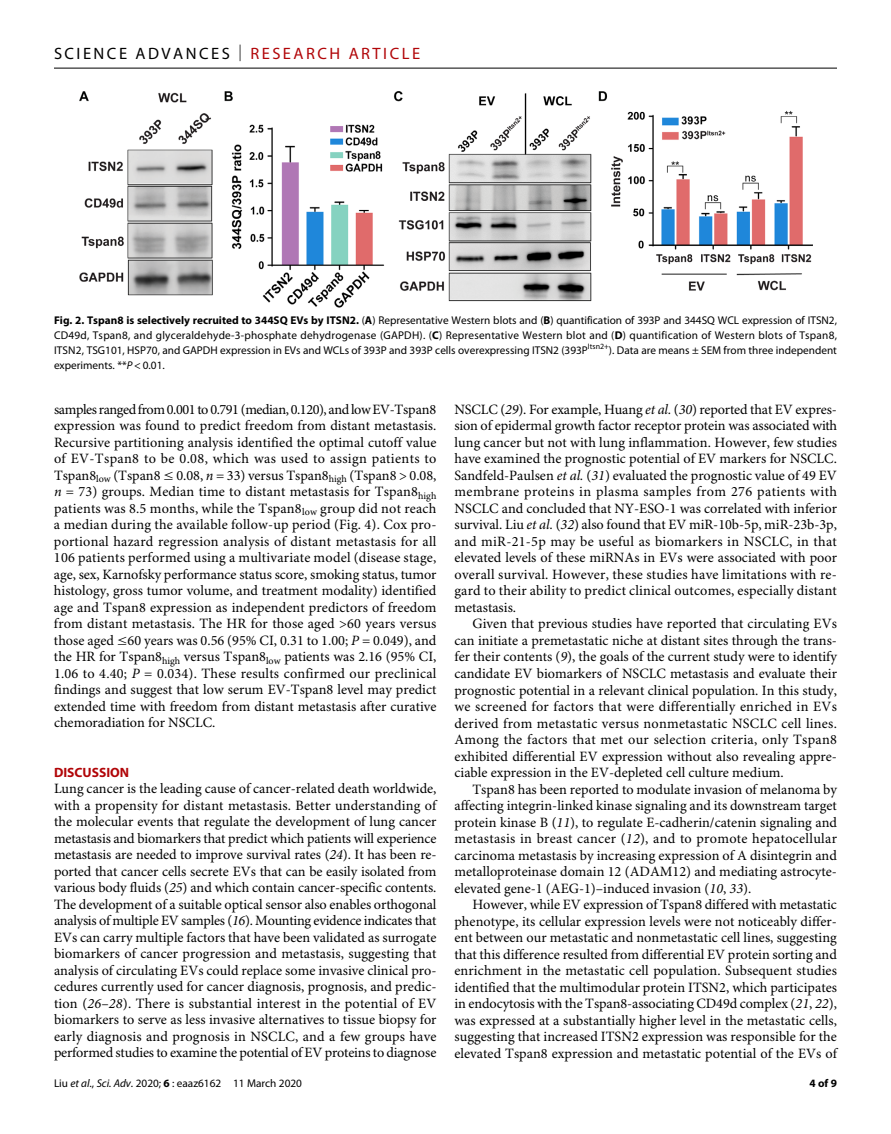
<style>
.page{position:relative;width:891px;height:1134px;background:#fff}
.page>*{position:absolute;margin:0;border:0;box-sizing:border-box;transform-origin:0 0}
.t1{font:16.5px "Myriad Pro";letter-spacing:.15em;color:#000}
.t2{font:14.25px/16.5px "Minion Pro";color:#000;text-align:justify}
.t3{font:700 13.5px "Myriad Pro";color:#b10508}
.t4{font:11.25px/15px "Myriad Pro";color:#000;text-align:justify}
.t5{font:700 11.25px "Myriad Pro";color:#000}
.s1{font-weight:300}
.s2{color:#b10508}
.s3{font-weight:700}
.s4{font-style:italic}
</style>
<div class="page">
<hr style="left:54px;top:68px;width:783px;height:1px;background:#000">
<img style="left:79px;top:91px;width:734px;height:217px">
<p class="t1" style="left:54px;top:40px;width:368px">SCIENCE ADVANCES <span class="s1">|</span> <span class="s2">RESEARCH ARTICLE</span></p>
<p class="t4" style="left:54px;top:313px;width:785px"><span class="s3">Fig. 2. Tspan8 is selectively recruited to 344SQ EVs by ITSN2.</span> (<span class="s3">A</span>) Representative Western blots and (<span class="s3">B</span>) quantification of 393P and 344SQ WCL expression of ITSN2, CD49d, Tspan8, and glyceraldehyde-3-phosphate dehydrogenase (GAPDH). (<span class="s3">C</span>) Representative Western blot and (<span class="s3">D</span>) quantification of Western blots of Tspan8, ITSN2, TSG101, HSP70, and GAPDH expression in EVs and WCLs of 393P and 393P cells overexpressing ITSN2 (393P<sup>Itsn2+</sup>). Data are means ± SEM from three independent experiments. **<span class="s4">P</span> &lt; 0.01.</p>
<p class="t2" style="left:54px;top:402px;width:384px">samples ranged from 0.001 to 0.791 (median, 0.120), and low EV-Tspan8 expression was found to predict freedom from distant metastasis.<br>Recursive partitioning analysis identified the optimal cutoff value of EV-Tspan8 to be 0.08, which was used to assign patients to Tspan8<sub>low</sub> (Tspan8 ≤ 0.08, <span class="s4">n</span> = 33) versus Tspan8<sub>high</sub> (Tspan8 &gt; 0.08, <span class="s4">n</span> = 73) groups. Median time to distant metastasis for Tspan8<sub>high </sub>patients was 8.5 months, while the Tspan8<sub>low</sub> group did not reach a median during the available follow-up period (Fig. 4). Cox pro&shy;portional hazard regression analysis of distant metastasis for all 106 patients performed using a multivariate model (disease stage, age, sex, Karnofsky performance status score, smoking status, tumor histology, gross tumor volume, and treatment modality) identified age and Tspan8 expression as independent predictors of freedom from distant metastasis. The HR for those aged &gt;60 years versus those aged ≤60 years was 0.56 (95% CI, 0.31 to 1.00; <span class="s4">P</span> = 0.049), and the HR for Tspan8<sub>high</sub> versus Tspan8<sub>low</sub> patients was 2.16 (95% CI, 1.06 to 4.40; <span class="s4">P</span> = 0.034). These results confirmed our preclinical findings and suggest that low serum EV-Tspan8 level may predict extended time with freedom from distant metastasis after curative chemoradiation for NSCLC.</p>
<p class="t3" style="left:54px;top:761px;width:77px">DISCUSSION</p>
<p class="t2" style="left:54px;top:782px;width:384px">Lung cancer is the leading cause of cancer-related death worldwide, with a propensity for distant metastasis. Better understanding of the molecular events that regulate the development of lung cancer metastasis and biomarkers that predict which patients will experience metastasis are needed to improve survival rates (<span class="s4">24</span>). It has been re&shy;ported that cancer cells secrete EVs that can be easily isolated from various body fluids (<span class="s4">25</span>) and which contain cancer-specific contents.<br>The development of a suitable optical sensor also enables orthogonal analysis of multiple EV samples (<span class="s4">16</span>). Mounting evidence indicates that EVs can carry multiple factors that have been validated as surrogate biomarkers of cancer progression and metastasis, suggesting that analysis of circulating EVs could replace some invasive clinical pro&shy;cedures currently used for cancer diagnosis, prognosis, and predic&shy;tion (<span class="s4">26</span>–<span class="s4">28</span>). There is substantial interest in the potential of EV biomarkers to serve as less invasive alternatives to tissue biopsy for early diagnosis and prognosis in NSCLC, and a few groups have performed studies to examine the potential of EV proteins to diagnose</p>
<p class="t4" style="left:54px;top:1076px;width:250px">Liu <span class="s4">et al</span>., <span class="s4">Sci. Adv.</span> 2020; <span class="s3">6</span> : eaaz6162 11 March 2020</p>
<p class="t2" style="left:454px;top:403px;width:384px">NSCLC (<span class="s4">29</span>). For example, Huang <span class="s4">et al.</span> (<span class="s4">30</span>) reported that EV expres&shy;sion of epidermal growth factor receptor protein was associated with lung cancer but not with lung inflammation. However, few studies have examined the prognostic potential of EV markers for NSCLC.<br>Sandfeld-Paulsen <span class="s4">et al.</span> (<span class="s4">31</span>) evaluated the prognostic value of 49 EV membrane proteins in plasma samples from 276 patients with NSCLC and concluded that NY-ESO-1 was correlated with inferior survival. Liu <span class="s4">et al.</span> (<span class="s4">32</span>) also found that EV miR-10b-5p, miR-23b-3p, and miR-21-5p may be useful as biomarkers in NSCLC, in that elevated levels of these miRNAs in EVs were associated with poor overall survival. However, these studies have limitations with re&shy;gard to their ability to predict clinical outcomes, especially distant metastasis.</p>
<p class="t2" style="left:454px;top:617px;width:384px;text-indent:18px">Given that previous studies have reported that circulating EVs can initiate a premetastatic niche at distant sites through the trans&shy;fer their contents (<span class="s4">9</span>), the goals of the current study were to identify candidate EV biomarkers of NSCLC metastasis and evaluate their prognostic potential in a relevant clinical population. In this study, we screened for factors that were differentially enriched in EVs derived from metastatic versus nonmetastatic NSCLC cell lines.<br>Among the factors that met our selection criteria, only Tspan8 exhibited differential EV expression without also revealing appre&shy;ciable expression in the EV-depleted cell culture medium.</p>
<p class="t2" style="left:454px;top:782px;width:384px;text-indent:18px">Tspan8 has been reported to modulate invasion of melanoma by affecting integrin-linked kinase signaling and its downstream target protein kinase B (<span class="s4">11</span>), to regulate E-cadherin/catenin signaling and metastasis in breast cancer (<span class="s4">12</span>), and to promote hepatocellular carcinoma metastasis by increasing expression of A disintegrin and metalloproteinase domain 12 (ADAM12) and mediating astrocyte&shy;elevated gene-1 (AEG-1)–induced invasion (<span class="s4">10</span>, <span class="s4">33</span>).</p>
<p class="t2" style="left:454px;top:898px;width:384px;text-indent:18px">However, while EV expression of Tspan8 differed with metastatic phenotype, its cellular expression levels were not noticeably differ&shy;ent between our metastatic and nonmetastatic cell lines, suggesting that this difference resulted from differential EV protein sorting and enrichment in the metastatic cell population. Subsequent studies identified that the multimodular protein ITSN2, which participates in endocytosis with the Tspan8-associating CD49d complex (<span class="s4">21</span>, <span class="s4">22</span>), was expressed at a substantially higher level in the metastatic cells, suggesting that increased ITSN2 expression was responsible for the elevated Tspan8 expression and metastatic potential of the EVs of</p>
<p class="t5" style="left:810px;top:1074px;width:29px">4 of 9</p>
</div>
